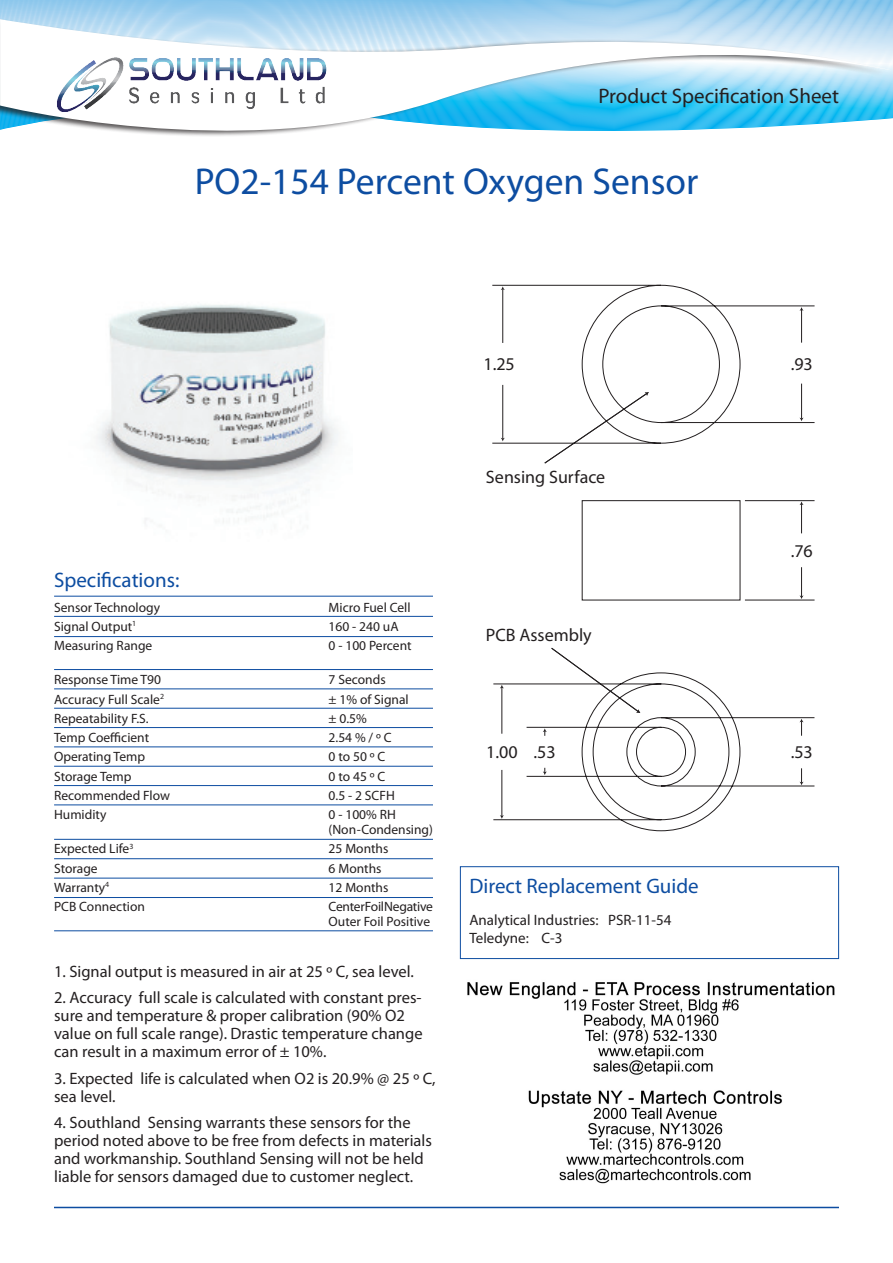
<style>
.page{position:relative;width:893px;height:1263px;background:#fff}
.page>*{position:absolute;margin:0;border:0;box-sizing:border-box;transform-origin:0 0}
.t1{font:37.5px "Myriad Pro";color:#0d4da1}
.t2{font:21px "Myriad Pro";color:#0d4da1}
.t3{font:21px "Myriad Pro";color:#231f20}
.t4{font:18px "Myriad Pro";color:#231f20}
.t5{font:16.5px/18px "Myriad Pro";color:#231f20}
.t6{font:15px/18px "Myriad Pro";color:#231f20}
.t7{font:13.5px/15px "Myriad Pro";color:#231f20}
.t8{font:13.5px/15px "Myriad Pro";letter-spacing:-.02em;color:#231f20}
</style>
<div class="page">
<svg style="left:0;top:0;width:893px;height:19px;background:#96cbed"></svg>
<svg style="left:0;top:19px;width:893px;height:112px"></svg>
<hr style="left:745px;top:500px;width:69px;height:1px;background:#231f20">
<hr style="left:745px;top:600px;width:69px;height:1px;background:#231f20">
<svg style="left:799px;top:501px;width:5px;height:32px"></svg>
<svg style="left:799px;top:567px;width:5px;height:32px"></svg>
<div style="left:582px;top:500px;width:158px;height:100px;border:1px solid #231f20"></div>
<svg style="left:493px;top:672px;width:322px;height:159px"></svg>
<svg style="left:551px;top:648px;width:89px;height:65px"></svg>
<svg style="left:492px;top:285px;width:323px;height:159px"></svg>
<svg style="left:544px;top:392px;width:105px;height:72px"></svg>
<hr style="left:54px;top:1207px;width:785px;height:1px;background:#0d4da1">
<hr style="left:54px;top:596px;width:379px;height:1px;background:#0d4da1">
<hr style="left:54px;top:616px;width:379px;height:1px;background:#0d4da1">
<hr style="left:54px;top:636px;width:379px;height:1px;background:#0d4da1">
<hr style="left:54px;top:669px;width:379px;height:1px;background:#0d4da1">
<hr style="left:54px;top:688px;width:379px;height:1px;background:#0d4da1">
<hr style="left:54px;top:708px;width:379px;height:1px;background:#0d4da1">
<hr style="left:54px;top:727px;width:379px;height:1px;background:#0d4da1">
<hr style="left:54px;top:746px;width:379px;height:1px;background:#0d4da1">
<hr style="left:54px;top:766px;width:379px;height:1px;background:#0d4da1">
<hr style="left:54px;top:785px;width:379px;height:1px;background:#0d4da1">
<hr style="left:54px;top:804px;width:379px;height:1px;background:#0d4da1">
<hr style="left:54px;top:839px;width:379px;height:1px;background:#0d4da1">
<hr style="left:54px;top:858px;width:379px;height:1px;background:#0d4da1">
<hr style="left:54px;top:878px;width:379px;height:1px;background:#0d4da1">
<hr style="left:54px;top:897px;width:379px;height:1px;background:#0d4da1">
<hr style="left:54px;top:930px;width:379px;height:1px;background:#0d4da1">
<div style="left:460px;top:866px;width:379px;height:93px;background:#fff;border:1px solid #0d4da1"></div>
<img style="left:97px;top:304px;width:241px;height:218px">
<img style="left:45px;top:19px;width:301px;height:117px">
<img style="left:467px;top:982px;width:368px;height:202px">
<p class="t3" style="left:598px;top:83px;width:242px">Product Specification Sheet</p>
<h1 class="t1" style="left:195px;top:159px;width:505px">PO2-154 Percent Oxygen Sensor</h1>
<p class="t4" style="left:483px;top:353px;width:33px">1.25</p>
<p class="t4" style="left:791px;top:353px;width:24px">.93</p>
<p class="t2" style="left:54px;top:567px;width:127px">Specifications:</p>
<p class="t7" style="left:54px;top:599px;width:107px">Sensor Technology</p>
<p class="t7" style="left:329px;top:599px;width:83px">Micro Fuel Cell</p>
<p class="t7" style="left:54px;top:619px;width:84px">Signal Output<sup>1</sup></p>
<p class="t7" style="left:329px;top:619px;width:71px">160 - 240 uA</p>
<p class="t7" style="left:54px;top:638px;width:100px">Measuring Range</p>
<p class="t7" style="left:329px;top:638px;width:84px">0 - 100 Percent</p>
<p class="t7" style="left:54px;top:672px;width:109px">Response Time T90</p>
<p class="t7" style="left:329px;top:672px;width:59px">7 Seconds</p>
<p class="t7" style="left:54px;top:691px;width:111px">Accuracy Full Scale<sup>2</sup></p>
<p class="t7" style="left:329px;top:691px;width:82px">± 1% of Signal</p>
<p class="t7" style="left:54px;top:711px;width:96px">Repeatability F.S.</p>
<p class="t7" style="left:329px;top:711px;width:40px">± 0.5%</p>
<p class="t7" style="left:54px;top:730px;width:97px">Temp Coefficient</p>
<p class="t7" style="left:329px;top:730px;width:64px">2.54 % / º C</p>
<p class="t7" style="left:54px;top:749px;width:92px">Operating Temp</p>
<p class="t7" style="left:329px;top:749px;width:58px">0 to 50 º C</p>
<p class="t7" style="left:54px;top:768px;width:79px">Storage Temp</p>
<p class="t7" style="left:329px;top:768px;width:58px">0 to 45 º C</p>
<p class="t7" style="left:54px;top:788px;width:117px">Recommended Flow</p>
<p class="t7" style="left:329px;top:788px;width:68px">0.5 - 2 SCFH</p>
<p class="t7" style="left:54px;top:807px;width:54px">Humidity</p>
<p class="t7" style="left:329px;top:807px;width:106px">0 - 100% RH<br>(Non - Condensing)</p>
<p class="t7" style="left:54px;top:841px;width:81px">Expected Life<sup>3</sup></p>
<p class="t7" style="left:329px;top:841px;width:61px">25 Months</p>
<p class="t7" style="left:54px;top:860px;width:45px">Storage</p>
<p class="t7" style="left:329px;top:860px;width:54px">6 Months</p>
<p class="t7" style="left:54px;top:880px;width:57px">Warranty<sup>4</sup></p>
<p class="t7" style="left:329px;top:880px;width:61px">12 Months</p>
<p class="t7" style="left:54px;top:899px;width:92px">PCB Connection</p>
<p class="t8" style="left:329px;top:899px;width:106px">Center Foil Negative<br>Outer Foil Positive</p>
<p class="t5" style="left:54px;top:962px;width:361px">1. Signal output is measured in air at 25 º C, sea level.</p>
<p class="t5" style="left:54px;top:988px;width:370px">2. Accuracy full scale is calculated with constant pres&shy;sure and temperature &amp; proper calibration (90% O2 value on full scale range). Drastic temperature change can result in a maximum error of ± 10%.</p>
<p class="t5" style="left:54px;top:1069px;width:383px">3. Expected life is calculated when O2 is 20.9% @ 25 º C, sea level.</p>
<p class="t5" style="left:54px;top:1113px;width:379px">4. Southland Sensing warrants these sensors for the period noted above to be free from defects in materials and workmanship. Southland Sensing will not be held liable for sensors damaged due to customer neglect.</p>
<p class="t4" style="left:486px;top:466px;width:121px">Sensing Surface</p>
<p class="t4" style="left:486px;top:623px;width:107px">PCB Assembly</p>
<p class="t4" style="left:791px;top:540px;width:24px">.76</p>
<p class="t4" style="left:486px;top:741px;width:33px">1.00</p>
<p class="t4" style="left:791px;top:741px;width:24px">.53</p>
<p class="t4" style="left:534px;top:741px;width:24px">.53</p>
<p class="t2" style="left:469px;top:873px;width:231px">Direct Replacement Guide</p>
<p class="t6" style="left:469px;top:911px;width:204px">Analytical Industries: PSR-11-54<br>Teledyne: C-3</p>
</div>
